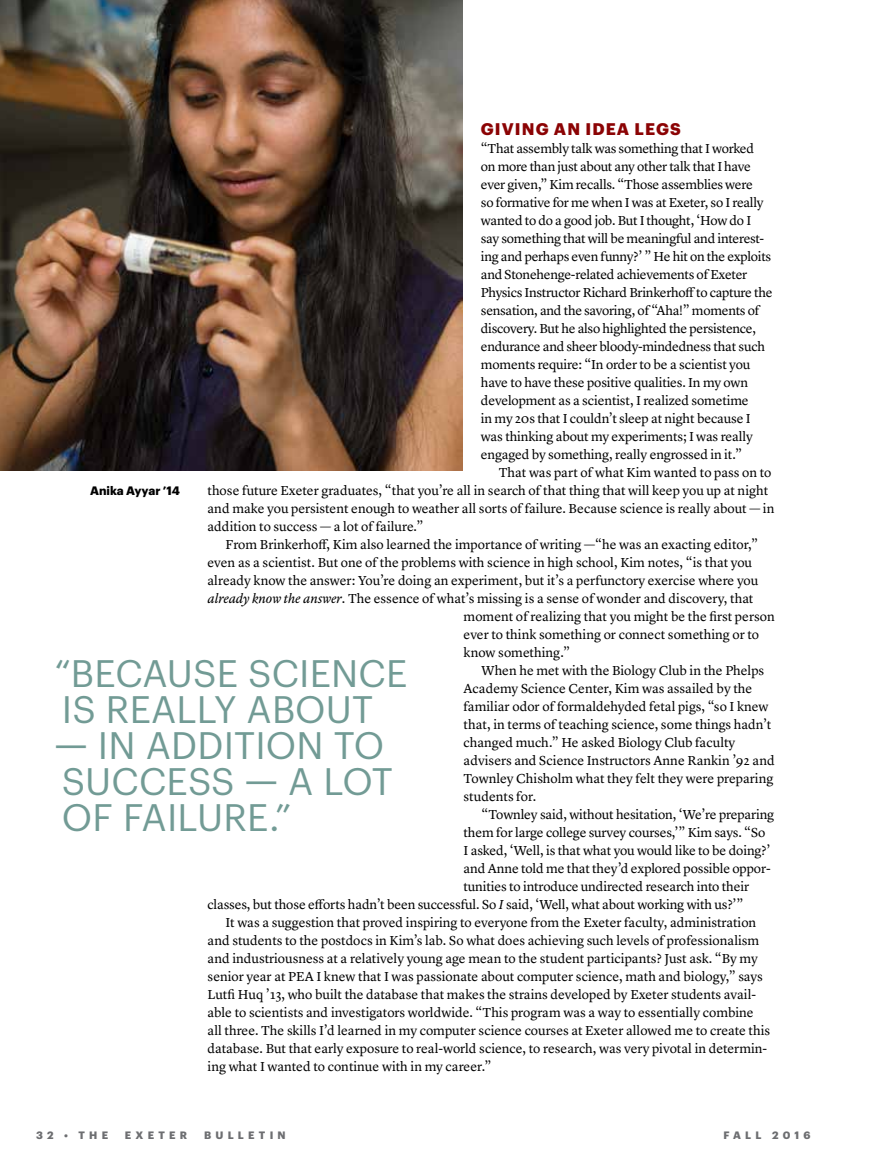
<style>
.page{position:relative;width:885px;height:1175px;background:#fff}
.page>*{position:absolute;margin:0;border:0;box-sizing:border-box;transform-origin:0 0}
.t1{font:37.5px/36px "Graphik";letter-spacing:.005em;color:#729b95}
.t2{font:700 16.5px "Graphik";letter-spacing:.065em;color:#8b0304}
.t3{font:13.5px/18px "Lyon Text";letter-spacing:-.005em;color:#000}
.t4{font:700 12px "Graphik";color:#000}
.t5{font:700 10.5px "Graphik";letter-spacing:.405em;color:#6d6e71}
.s1{font-style:italic}
</style>
<div class="page">
<img style="left:0;top:0;width:462px;height:470px">
<p class="t2" style="left:480px;top:116px;width:201px">GIVING AN IDEA LEGS</p>
<p class="t3" style="left:480px;top:138px;width:293px">“That assembly talk was something that I worked<br>on more than just about any other talk that I have ever given,” Kim recalls. “Those assemblies were<br>so formative for me when I was at Exeter, so I really wanted to do a good job. But I thought, ‘How do I say something that will be meaningful and interest&shy;ing and perhaps even funny?’ ” He hit on the exploits and Stonehenge-related achievements of Exeter Physics Instructor Richard Brinkerhoff to capture the sensation, and the savoring, of “Aha!” moments of discovery. But he also highlighted the persistence, endurance and sheer bloody-mindedness that such moments require: “In order to be a scientist you have to have these positive qualities. In my own development as a scientist, I realized sometime<br>in my 20s that I couldn’t sleep at night because I was thinking about my experiments; I was really engaged by something, really engrossed in it.”</p>
<p class="t3" style="left:207px;top:462px;width:568px;text-indent:291px">That was part of what Kim wanted to pass on to those future Exeter graduates, “that you’re all in search of that thing that will keep you up at night and make you persistent enough to weather all sorts of failure. Because science is really about — in addition to success — a lot of failure.”</p>
<p class="t3" style="left:225px;top:534px;width:533px">From Brinkerhoff, Kim also learned the importance of writing —“he was an exacting editor,”</p>
<p class="t3" style="left:207px;top:552px;width:546px">even as a scientist. But one of the problems with science in high school, Kim notes, “is that you</p>
<p class="t3" style="left:207px;top:570px;width:552px">already know the answer: You’re doing an experiment, but it’s a perfunctory exercise where you</p>
<p class="t3" style="left:207px;top:588px;width:547px"><span class="s1">already know the answer</span>. The essence of what’s missing is a sense of wonder and discovery, that</p>
<p class="t3" style="left:463px;top:606px;width:312px">moment of realizing that you might be the first person</p>
<p class="t3" style="left:463px;top:624px;width:297px">ever to think something or connect something or to</p>
<p class="t3" style="left:463px;top:642px;width:108px">know something.”</p>
<p class="t3" style="left:481px;top:660px;width:284px">When he met with the Biology Club in the Phelps</p>
<p class="t3" style="left:463px;top:678px;width:290px">Academy Science Center, Kim was assailed by the</p>
<p class="t3" style="left:463px;top:696px;width:306px">familiar odor of formaldehyded fetal pigs, “so I knew</p>
<p class="t3" style="left:463px;top:714px;width:309px">that, in terms of teaching science, some things hadn’t</p>
<p class="t3" style="left:463px;top:732px;width:273px">changed much.” He asked Biology Club faculty</p>
<p class="t3" style="left:463px;top:750px;width:312px">advisers and Science Instructors Anne Rankin ’92 and</p>
<p class="t3" style="left:463px;top:768px;width:311px">Townley Chisholm what they felt they were preparing</p>
<p class="t3" style="left:463px;top:786px;width:74px">students for.</p>
<p class="t3" style="left:481px;top:804px;width:294px">“Townley said, without hesitation, ‘We’re preparing</p>
<p class="t3" style="left:463px;top:822px;width:303px">them for large college survey courses,’” Kim says. “So</p>
<p class="t3" style="left:463px;top:840px;width:308px">I asked, ‘Well, is that what you would like to be doing?’</p>
<p class="t3" style="left:463px;top:858px;width:308px">and Anne told me that they’d explored possible oppor-</p>
<p class="t3" style="left:463px;top:876px;width:287px">tunities to introduce undirected research into their</p>
<p class="t3" style="left:207px;top:894px;width:537px">classes, but those efforts hadn’t been successful. So <span class="s1">I</span> said, ‘Well, what about working with us?’”</p>
<p class="t3" style="left:225px;top:912px;width:532px">It was a suggestion that proved inspiring to everyone from the Exeter faculty, administration</p>
<p class="t3" style="left:207px;top:930px;width:553px">and students to the postdocs in Kim’s lab. So what does achieving such levels of professionalism</p>
<p class="t3" style="left:207px;top:948px;width:551px">and industriousness at a relatively young age mean to the student participants? Just ask. “By my</p>
<p class="t3" style="left:207px;top:966px;width:556px">senior year at PEA I knew that I was passionate about computer science, math and biology,” says</p>
<p class="t3" style="left:207px;top:984px;width:550px">Lutfi Huq ’13, who built the database that makes the strains developed by Exeter students avail-</p>
<p class="t3" style="left:207px;top:1002px;width:547px">able to scientists and investigators worldwide. “This program was a way to essentially combine</p>
<p class="t3" style="left:207px;top:1020px;width:564px">all three. The skills I’d learned in my computer science courses at Exeter allowed me to create this</p>
<p class="t3" style="left:207px;top:1038px;width:561px">database. But that early exposure to real-world science, to research, was very pivotal in determin-</p>
<p class="t3" style="left:207px;top:1056px;width:285px">ing what I wanted to continue with in my career.”</p>
<p class="t4" style="left:90px;top:481px;width:91px">Anika Ayyar ’14</p>
<h1 class="t1" style="left:55px;top:651px;width:354px">“BECAUSE SCIENCE<br>IS REALLY ABOUT</h1>
<h1 class="t1" style="left:55px;top:723px;width:340px">— IN ADDITION TO<br>SUCCESS — A LOT<br>OF FAILURE.”</h1>
<p class="t5" style="left:36px;top:1126px;width:74px">32 • THE</p>
<p class="t5" style="left:125px;top:1126px;width:64px">EXETER</p>
<p class="t5" style="left:204px;top:1126px;width:83px">BULLETIN</p>
<p class="t5" style="left:723px;top:1126px;width:89px">FALL 2016</p>
</div>
